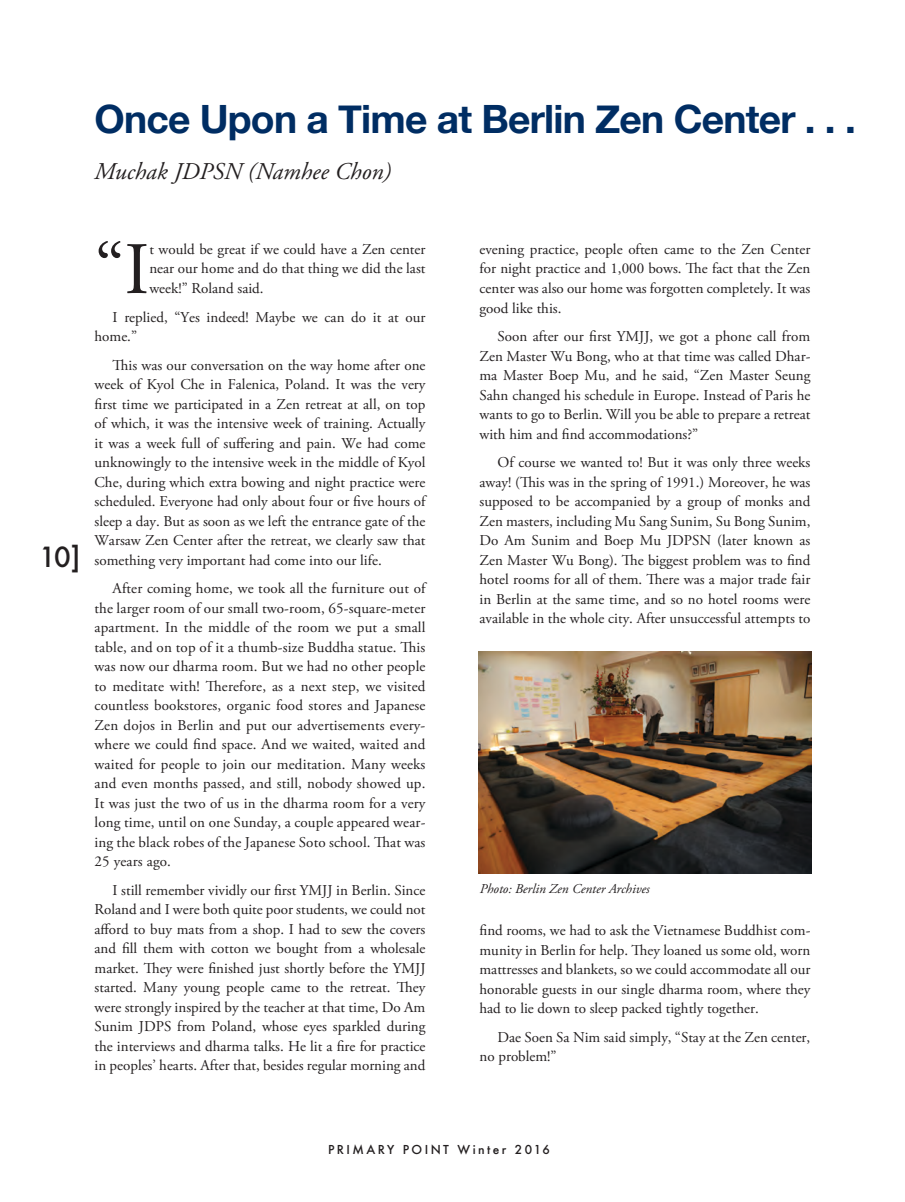
<style>
.page{position:relative;width:905px;height:1202px;background:#fff}
.page>*{position:absolute;margin:0;border:0;box-sizing:border-box;transform-origin:0 0}
.t1{font:73.8px "Adobe Garamond Pro";color:#231f20}
.t2{font:700 39px "Helvetica Neue";letter-spacing:-.02em;color:#002d63}
.t3{font:500 27px "Futura";color:#231f20}
.t4{font:italic 24px "Adobe Garamond Pro";color:#231f20}
.t5{font:15px/19.5px "Adobe Garamond Pro";color:#231f20;text-align:justify}
.t6{font:italic 13.5px "Adobe Garamond Pro";color:#231f20}
.t7{font:500 12px "Futura";letter-spacing:.2em;color:#231f20}
</style>
<div class="page">
<img style="left:478px;top:651px;width:334px;height:222px">
<h2 class="t2" style="left:94px;top:88px;width:762px">Once Upon a Time at Berlin Zen Center . . .</h2>
<h3 class="t4" style="left:94px;top:157px;width:298px">Muchak JDPSN (Namhee Chon)</h3>
<h3 class="t3" style="left:39px;top:538px;width:43px">10]</h3>
<h1 class="t1" style="left:94px;top:225px;width:56px">“I</h1>
<p class="t5" style="left:149px;top:240px;width:277px">t would be great if we could have a Zen center near our home and do that thing we did the last week!” Roland said.</p>
<p class="t5" style="left:94px;top:307px;width:332px;text-indent:18px">I replied, “Yes indeed! Maybe we can do it at our home.”</p>
<p class="t5" style="left:94px;top:355px;width:332px;text-indent:18px">This was our conversation on the way home after one week of Kyol Che in Falenica, Poland. It was the very first time we participated in a Zen retreat at all, on top of which, it was the intensive week of training. Actually it was a week full of suffering and pain. We had come unknowingly to the intensive week in the middle of Kyol Che, during which extra bowing and night practice were scheduled. Everyone had only about four or five hours of sleep a day. But as soon as we left the entrance gate of the Warsaw Zen Center after the retreat, we clearly saw that something very important had come into our life.</p>
<p class="t5" style="left:94px;top:579px;width:332px;text-indent:18px">After coming home, we took all the furniture out of the larger room of our small two-room, 65-square-meter apartment. In the middle of the room we put a small table, and on top of it a thumb-size Buddha statue. This was now our dharma room. But we had no other people to meditate with! Therefore, as a next step, we visited countless bookstores, organic food stores and Japanese Zen dojos in Berlin and put our advertisements every&shy;where we could find space. And we waited, waited and waited for people to join our meditation. Many weeks and even months passed, and still, nobody showed up.<br>It was just the two of us in the dharma room for a very long time, until on one Sunday, a couple appeared wear&shy;ing the black robes of the Japanese Soto school. That was 25 years ago.</p>
<p class="t5" style="left:94px;top:880px;width:332px;text-indent:18px">I still remember vividly our first YMJJ in Berlin. Since Roland and I were both quite poor students, we could not afford to buy mats from a shop. I had to sew the covers and fill them with cotton we bought from a wholesale market. They were finished just shortly before the YMJJ started. Many young people came to the retreat. They were strongly inspired by the teacher at that time, Do Am Sunim JDPS from Poland, whose eyes sparkled during the interviews and dharma talks. He lit a fire for practice in peoples’ hearts. After that, besides regular morning and</p>
<p class="t5" style="left:479px;top:240px;width:332px">evening practice, people often came to the Zen Center for night practice and 1,000 bows. The fact that the Zen center was also our home was forgotten completely. It was good like this.</p>
<p class="t5" style="left:479px;top:327px;width:332px;text-indent:18px">Soon after our first YMJJ, we got a phone call from Zen Master Wu Bong, who at that time was called Dhar&shy;ma Master Boep Mu, and he said, “Zen Master Seung Sahn changed his schedule in Europe. Instead of Paris he wants to go to Berlin. Will you be able to prepare a retreat with him and find accommodations?”</p>
<p class="t5" style="left:479px;top:453px;width:332px;text-indent:18px">Of course we wanted to! But it was only three weeks away! (This was in the spring of 1991.) Moreover, he was supposed to be accompanied by a group of monks and Zen masters, including Mu Sang Sunim, Su Bong Sunim, Do Am Sunim and Boep Mu JDPSN (later known as Zen Master Wu Bong). The biggest problem was to find hotel rooms for all of them. There was a major trade fair in Berlin at the same time, and so no hotel rooms were available in the whole city. After unsuccessful attempts to</p>
<p class="t6" style="left:480px;top:880px;width:171px">Photo: Berlin Zen Center Archives</p>
<p class="t5" style="left:479px;top:921px;width:332px">find rooms, we had to ask the Vietnamese Buddhist com&shy;munity in Berlin for help. They loaned us some old, worn mattresses and blankets, so we could accommodate all our honorable guests in our single dharma room, where they had to lie down to sleep packed tightly together.</p>
<p class="t5" style="left:479px;top:1027px;width:332px;text-indent:18px">Dae Soen Sa Nim said simply, “Stay at the Zen center, no problem!”</p>
<p class="t7" style="left:328px;top:1141px;width:223px">PRIMARY POINT Winter 2016</p>
</div>
